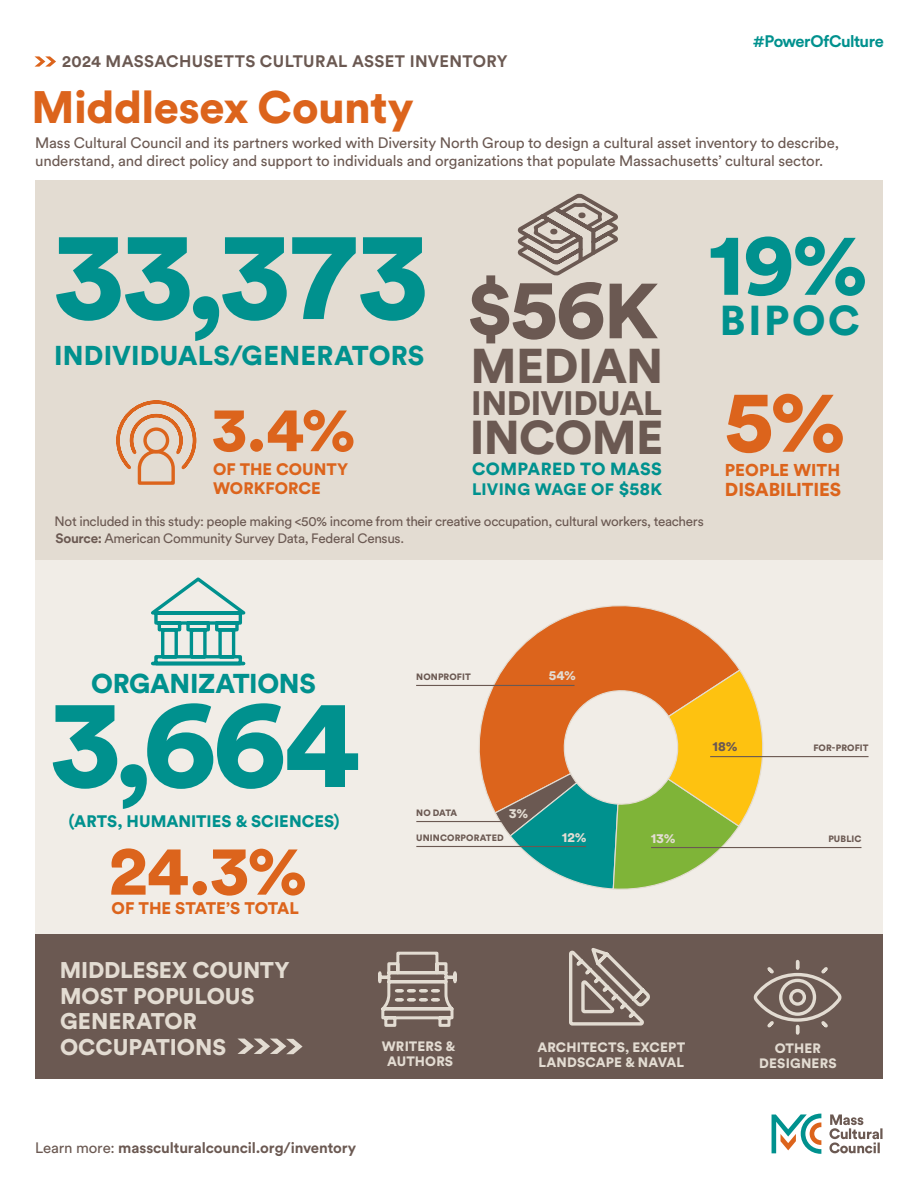
<style>
.page{position:relative;width:918px;height:1188px;background:#fff}
.page>*{position:absolute;margin:0;border:0;box-sizing:border-box;transform-origin:0 0}
.t1{font:900 126px "Circular Std";color:#00918e}
.t2{font:900 87.75px "Circular Std";color:#00918e}
.t3{font:900 87.75px "Circular Std";color:#dc641c}
.t4{font:900 77.1px "Circular Std";color:#6b5952}
.t5{font:900 69.6px "Circular Std";color:#dc641c}
.t6{font:900 62.7px "Circular Std";color:#dc641c}
.t7{font:900 48.3px "Circular Std";letter-spacing:-.015em;color:#6b5952}
.t8{font:900 46.95px "Circular Std";letter-spacing:-.015em;color:#6b5952}
.t9{font:900 45px "Circular Std";letter-spacing:-.01em;color:#dc641c}
.t10{font:900 41.4px "Circular Std";letter-spacing:.065em;color:#00918e}
.t11{font:900 33.6px "Circular Std";letter-spacing:-.015em;color:#6b5952}
.t12{font:900 27px "Circular Std";color:#00918e}
.t13{font:900 22.5px/25.5px "Circular Std";letter-spacing:-.005em;color:#e3dcd2}
.t14{font:900 18.6px "Circular Std";color:#dc641c}
.t15{font:900 17.4px "Circular Std";letter-spacing:.015em;color:#00918e}
.t16{font:900 16.95px "Circular Std";color:#dc641c}
.t17{font:900 16.65px "Circular Std";letter-spacing:-.01em;color:#dc641c}
.t18{font:900 16.5px "Circular Std";letter-spacing:.005em;color:#00918e}
.t19{font:700 16.5px "Circular Std";letter-spacing:.02em;color:#6b5952}
.t20{font:900 16.5px/19.5px "Circular Std";letter-spacing:.005em;color:#dc641c}
.t21{font:700 16.5px "Circular Std";letter-spacing:-.04em;color:#00918e}
.t22{font:15px/18px "Circular Std";letter-spacing:-.01em;color:#6b5952}
.t23{font:700 15px "Circular Std";letter-spacing:-.01em;color:#6b5952}
.t24{font:13.5px "Circular Std";letter-spacing:-.025em;color:#6b5952}
.t25{font:900 13.5px/15px "Circular Std";letter-spacing:.01em;color:#e3dcd2;text-align:center}
.t26{font:900 13.5px "Circular Std";color:#6b5952}
.t27{font:900 9.15px "Circular Std";letter-spacing:.015em;color:#6b5952}
.s1{font-size:84.75px}
.s2{font-size:17.85px}
.s3{font-weight:700}
.s4{font-weight:400}
</style>
<div class="page">
<div style="left:35px;top:536px;width:848px;height:508px;background:#f1ede7"></div>
<svg style="left:829px;top:1114px;width:54px;height:39px"></svg>
<svg style="left:772px;top:1114px;width:49px;height:40px"></svg>
<svg style="left:34px;top:56px;width:22px;height:11px"></svg>
<div style="left:35px;top:180px;width:848px;height:379px;background:#e3dcd2"></div>
<div style="left:35px;top:934px;width:848px;height:145px;background:#6b5952"></div>
<svg style="left:116px;top:400px;width:81px;height:85px"></svg>
<svg style="left:517px;top:193px;width:101px;height:83px"></svg>
<svg style="left:237px;top:1039px;width:66px;height:15px"></svg>
<svg style="left:378px;top:951px;width:79px;height:76px"></svg>
<svg style="left:569px;top:948px;width:81px;height:78px"></svg>
<svg style="left:753px;top:959px;width:89px;height:76px"></svg>
<svg style="left:151px;top:577px;width:95px;height:89px"></svg>
<svg style="left:459px;top:605px;width:280px;height:206px"></svg>
<svg style="left:494px;top:668px;width:277px;height:222px"></svg>
<hr style="left:416px;top:685px;width:159px;height:1px;background:#6b5952">
<hr style="left:710px;top:756px;width:159px;height:1px;background:#6b5952">
<hr style="left:651px;top:847px;width:210px;height:1px;background:#6b5952">
<hr style="left:416px;top:821px;width:103px;height:1px;background:#6b5952">
<hr style="left:416px;top:846px;width:170px;height:1px;background:#6b5952">
<p class="t19" style="left:62px;top:51px;width:447px">2024 MASSACHUSETTS CULTURAL ASSET INVENTORY</p>
<p class="t9" style="left:32px;top:77px;width:384px">Middlesex County</p>
<p class="t21" style="left:753px;top:31px;width:133px">#PowerOfCulture</p>
<p class="t22" style="left:35px;top:134px;width:805px">Mass Cultural Council and its partners worked with Diversity North Group to design a cultural asset inventory to describe, understand, and direct policy and support to individuals and organizations that populate Massachusetts’ cultural sector.</p>
<p class="t1" style="left:55px;top:191px;width:374px">33,373</p>
<p class="t12" style="left:54px;top:337px;width:372px">INDIVIDUALS/GENERATORS</p>
<p class="t6" style="left:213px;top:387px;width:145px">3.4%</p>
<p class="t20" style="left:213px;top:459px;width:137px">OF THE COUNTY<br>WORKFORCE</p>
<p class="t4" style="left:467px;top:258px;width:193px">$<span class="s1">56</span>K</p>
<p class="t7" style="left:471px;top:334px;width:194px">MEDIAN</p>
<p class="t11" style="left:471px;top:380px;width:192px">INDIVIDUAL</p>
<p class="t8" style="left:470px;top:406px;width:195px">INCOME</p>
<p class="t15" style="left:472px;top:458px;width:191px">COMPARED TO MASS</p>
<p class="t18" style="left:472px;top:479px;width:192px">LIVING WAGE OF <span class="s2">$58</span>K</p>
<p class="t2" style="left:708px;top:206px;width:162px">19%</p>
<p class="t10" style="left:720px;top:293px;width:142px">BIPOC</p>
<p class="t3" style="left:724px;top:362px;width:123px">5%</p>
<p class="t16" style="left:725px;top:459px;width:117px">PEOPLE WITH</p>
<p class="t14" style="left:725px;top:477px;width:118px">DISABILITIES</p>
<p class="t24" style="left:55px;top:513px;width:651px">Not included in this study: people making &lt;50% income from their creative occupation, cultural workers, teachers</p>
<p class="t24" style="left:55px;top:531px;width:350px"><span class="s3">Source:</span> American Community Survey Data, Federal Census.</p>
<p class="t12" style="left:91px;top:666px;width:226px">ORGANIZATIONS</p>
<p class="t1" style="left:52px;top:659px;width:310px">3,664</p>
<p class="t5" style="left:109px;top:824px;width:200px">24.3%</p>
<p class="t18" style="left:69px;top:810px;width:272px">(ARTS, HUMANITIES &amp; SCIENCES)</p>
<p class="t17" style="left:112px;top:897px;width:189px">OF THE STATE’S TOTAL</p>
<p class="t27" style="left:416px;top:671px;width:56px">NONPROFIT</p>
<p class="t25" style="left:549px;top:667px;width:29px">54%</p>
<p class="t25" style="left:509px;top:806px;width:21px">3%</p>
<p class="t27" style="left:416px;top:807px;width:43px">NO DATA</p>
<p class="t27" style="left:416px;top:832px;width:89px">UNINCORPORATED</p>
<p class="t25" style="left:562px;top:829px;width:27px">12%</p>
<p class="t25" style="left:651px;top:831px;width:26px">13%</p>
<p class="t26" style="left:712px;top:737px;width:27px">18%</p>
<p class="t27" style="left:813px;top:742px;width:57px">FOR-PROFIT</p>
<p class="t27" style="left:828px;top:833px;width:35px">PUBLIC</p>
<p class="t13" style="left:60px;top:957px;width:231px">MIDDLESEX COUNTY<br>MOST POPULOUS<br>GENERATOR<br>OCCUPATIONS</p>
<p class="t25" style="left:382px;top:1038px;width:75px">WRITERS &amp;<br>AUTHORS</p>
<p class="t25" style="left:537px;top:1039px;width:150px;text-align:left">ARCHITECTS, EXCEPT<br>LANDSCAPE &amp; NAVAL</p>
<p class="t25" style="left:759px;top:1041px;width:79px">OTHER<br>DESIGNERS</p>
<p class="t23" style="left:35px;top:1138px;width:323px"><span class="s4">Learn more:</span> massculturalcouncil.org/inventory</p>
</div>
